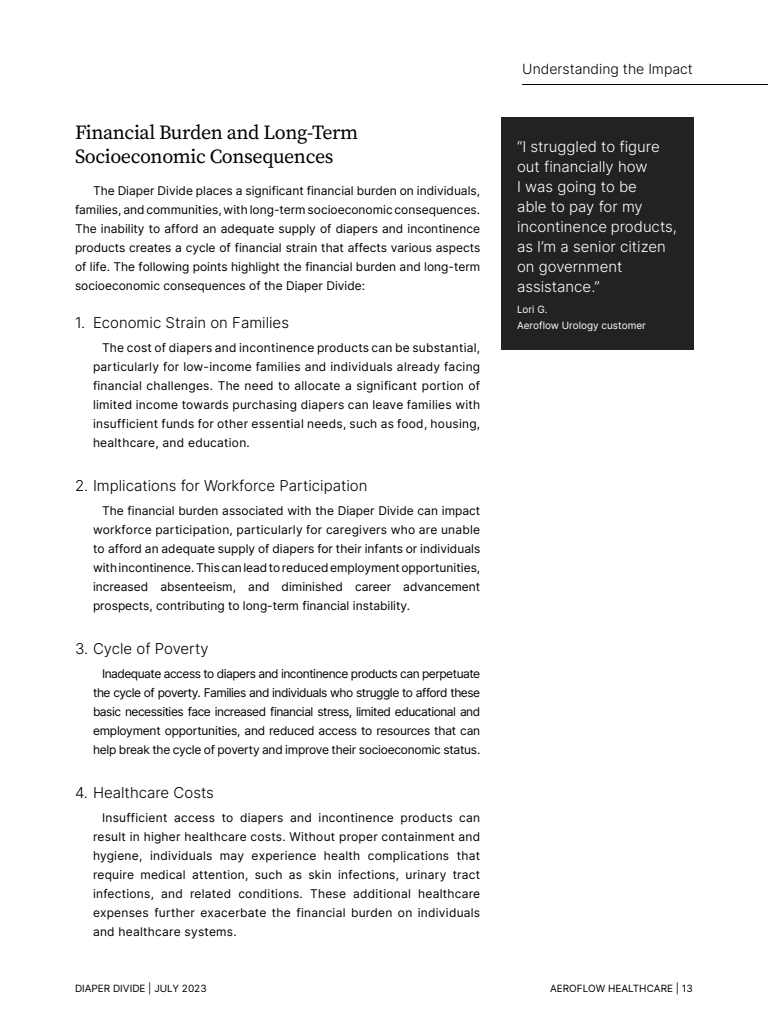
<style>
.page{position:relative;width:768px;height:1024px;background:#fff}
.page>*{position:absolute;margin:0;border:0;box-sizing:border-box;transform-origin:0 0}
.t1{font:20px/24px "Source Serif 4";letter-spacing:-.02em;color:#000}
.t2{font:15px/20px "Inter";color:#fff}
.t3{font:15px "Inter";color:#000}
.t4{font:14px "Inter";color:#000}
.t5{font:12px/19px "Inter";color:#000;text-align:justify}
.t6{font:10px "Inter";color:#000}
.t7{font:10px/16px "Inter";color:#fff}
</style>
<div class="page">
<hr style="left:522px;top:84px;width:246px;height:1px;background:#000">
<div style="left:501px;top:118px;width:192px;height:232px;background:#222"></div>
<h1 class="t1" style="left:75px;top:120px;width:285px">Financial Burden and Long-Term<br>Socioeconomic Consequences</h1>
<p class="t5" style="left:75px;top:180px;width:407px;text-indent:18px">The Diaper Divide places a significant financial burden on individuals, families, and communities, with long-term socioeconomic consequences.<br>The inability to afford an adequate supply of diapers and incontinence products creates a cycle of financial strain that affects various aspects of life. The following points highlight the financial burden and long-term socioeconomic consequences of the Diaper Divide:</p>
<p class="t3" style="left:75px;top:311px;width:216px">1. Economic Strain on Families</p>
<p class="t5" style="left:93px;top:337px;width:389px;text-indent:9px">The cost of diapers and incontinence products can be substantial, particularly for low-income families and individuals already facing financial challenges. The need to allocate a significant portion of limited income towards purchasing diapers can leave families with insufficient funds for other essential needs, such as food, housing, healthcare, and education.</p>
<p class="t3" style="left:75px;top:474px;width:294px">2. Implications for Workforce Participation</p>
<p class="t5" style="left:93px;top:500px;width:389px;text-indent:9px">The financial burden associated with the Diaper Divide can impact workforce participation, particularly for caregivers who are unable to afford an adequate supply of diapers for their infants or individuals with incontinence. This can lead to reduced employment opportunities, increased absenteeism, and diminished career advancement prospects, contributing to long-term financial instability.</p>
<p class="t3" style="left:75px;top:637px;width:135px">3. Cycle of Poverty</p>
<p class="t5" style="left:93px;top:663px;width:389px;text-indent:9px">Inadequate access to diapers and incontinence products can perpetuate the cycle of poverty. Families and individuals who struggle to afford these basic necessities face increased financial stress, limited educational and employment opportunities, and reduced access to resources that can help break the cycle of poverty and improve their socioeconomic status.</p>
<p class="t3" style="left:75px;top:781px;width:140px">4. Healthcare Costs</p>
<p class="t5" style="left:93px;top:807px;width:389px;text-indent:9px">Insufficient access to diapers and incontinence products can result in higher healthcare costs. Without proper containment and hygiene, individuals may experience health complications that require medical attention, such as skin infections, urinary tract infections, and related conditions. These additional healthcare expenses further exacerbate the financial burden on individuals and healthcare systems.</p>
<p class="t4" style="left:522px;top:59px;width:172px">Understanding the Impact</p>
<p class="t2" style="left:517px;top:136px;width:162px">“I struggled to figure out financially how<br>I was going to be<br>able to pay for my incontinence products, as I’m a senior citizen on government assistance.”</p>
<p class="t7" style="left:517px;top:301px;width:130px">Lori G.<br>Aeroflow Urology customer</p>
<p class="t6" style="left:75px;top:981px;width:133px">DIAPER DIVIDE | JULY 2023</p>
<p class="t6" style="left:550px;top:981px;width:144px">AEROFLOW HEALTHCARE | 13</p>
</div>
